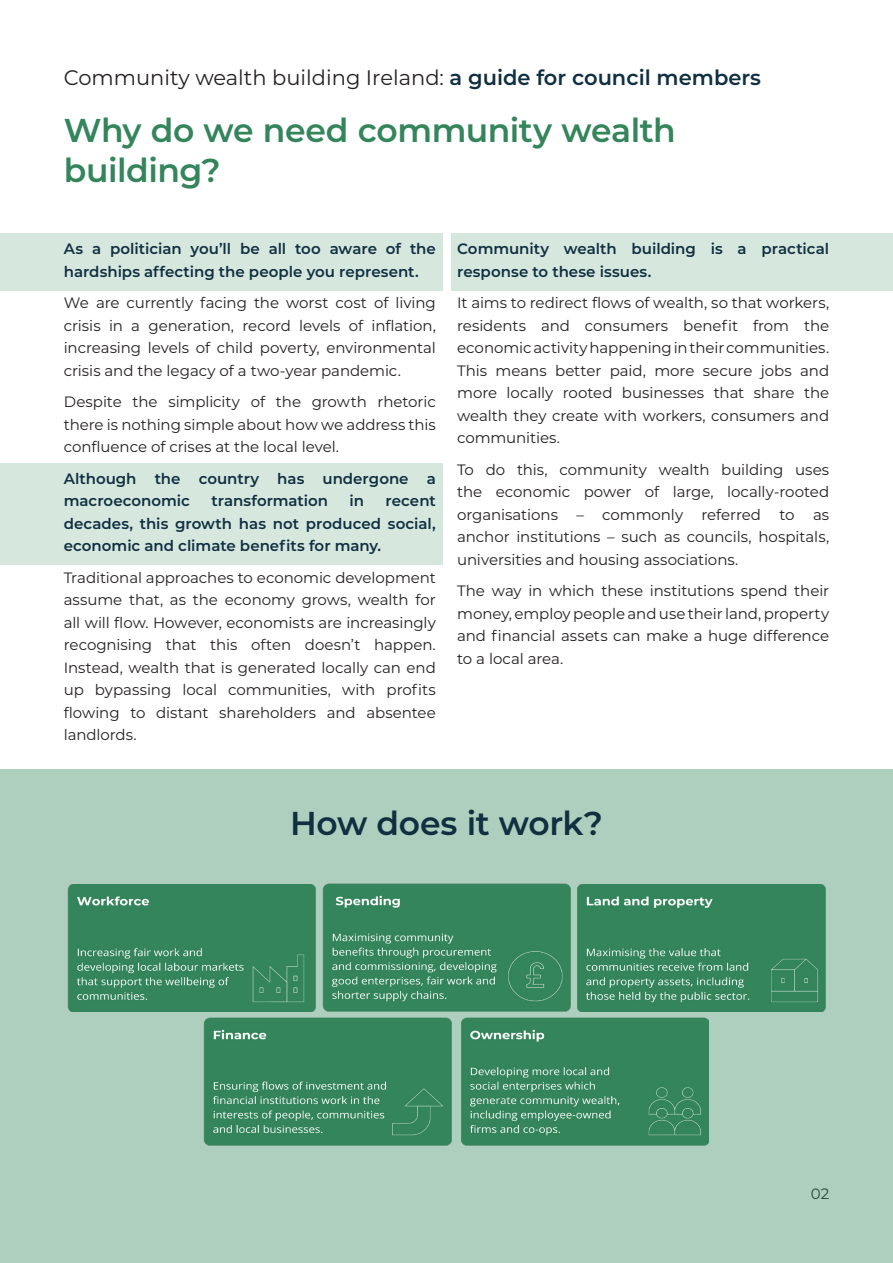
<style>
.page{position:relative;width:893px;height:1263px;background:#fff}
.page>*{position:absolute;margin:0;border:0;box-sizing:border-box;transform-origin:0 0}
.Body_Copy{font:600 33px/40.5px "Montserrat";letter-spacing:-.015em;color:#34855b}
.Body_Copy-2{font:600 33px "Montserrat";letter-spacing:-.01em;color:#102f41}
.Main_Title{font:21px "Montserrat";color:#231f20}
.Body_Copy-3{font:15px/22.5px "Montserrat";letter-spacing:-.005em;color:#231f20;text-align:justify}
.Body_Copy-4{font:600 15px/22.5px "Montserrat";color:#102f41}
.s1{font-weight:600;color:#102f41}
</style>
<div class="page">
<div style="left:451px;top:233px;width:442px;height:57px;background:#d6e7de"></div>
<div style="left:0;top:770px;width:893px;height:493px;background:#aecebe"></div>
<div style="left:0;top:233px;width:442px;height:57px;background:#d6e7de"></div>
<div style="left:0;top:464px;width:442px;height:101px;background:#d6e7de"></div>
<img style="left:68px;top:884px;width:247px;height:128px">
<img style="left:323px;top:884px;width:247px;height:127px">
<img style="left:578px;top:884px;width:247px;height:128px">
<img style="left:204px;top:1018px;width:247px;height:127px">
<img style="left:461px;top:1018px;width:248px;height:127px">
<p class="Main_Title" style="left:64px;top:63px;width:699px">Community wealth building Ireland: <span class="s1">a guide for council members</span></p>
<p class="Body_Copy" style="left:64px;top:108px;width:614px">Why do we need community wealth building?</p>
<p class="Body_Copy-4" style="left:64px;top:237px;width:374px">As a politician you’ll be all too aware of the hardships affecting the people you represent.</p>
<p class="Body_Copy-3" style="left:64px;top:291px;width:374px">We are currently facing the worst cost of living crisis in a generation, record levels of inflation, increasing levels of child poverty, environmental crisis and the legacy of a two-year pandemic.</p>
<p class="Body_Copy-3" style="left:64px;top:390px;width:374px">Despite the simplicity of the growth rhetoric there is nothing simple about how we address this confluence of crises at the local level.</p>
<p class="Body_Copy-4" style="left:64px;top:467px;width:374px">Although the country has undergone a macroeconomic</p>
<p class="Body_Copy-4" style="left:211px;top:489px;width:118px">transformation</p>
<p class="Body_Copy-4" style="left:350px;top:489px;width:16px">in</p>
<p class="Body_Copy-4" style="left:64px;top:489px;width:374px;text-align:justify;text-indent:322px">recent decades, this growth has not produced social, economic and climate benefits for many.</p>
<p class="Body_Copy-3" style="left:64px;top:566px;width:374px">Traditional approaches to economic development assume that, as the economy grows, wealth for all will flow. However, economists are increasingly recognising that this often doesn’t happen.<br>Instead, wealth that is generated locally can end up bypassing local communities, with profits flowing to distant shareholders and absentee landlords.</p>
<p class="Body_Copy-4" style="left:457px;top:237px;width:374px">Community wealth building is a practical response to these issues.</p>
<p class="Body_Copy-3" style="left:457px;top:291px;width:374px">It aims to redirect flows of wealth, so that workers, residents and consumers benefit from the economic activity happening in their communities.<br>This means better paid, more secure jobs and more locally rooted businesses that share the wealth they create with workers, consumers and communities.</p>
<p class="Body_Copy-3" style="left:457px;top:458px;width:374px">To do this, community wealth building uses the economic power of large, locally-rooted organisations – commonly referred to as anchor institutions – such as councils, hospitals, universities and housing associations.</p>
<p class="Body_Copy-3" style="left:457px;top:579px;width:374px">The way in which these institutions spend their money, employ people and use their land, property and financial assets can make a huge difference to a local area.</p>
<p class="Body_Copy-2" style="left:290px;top:800px;width:314px">How does it work?</p>
<p class="Body_Copy-3" style="left:811px;top:1182px;width:20px">02</p>
</div>
